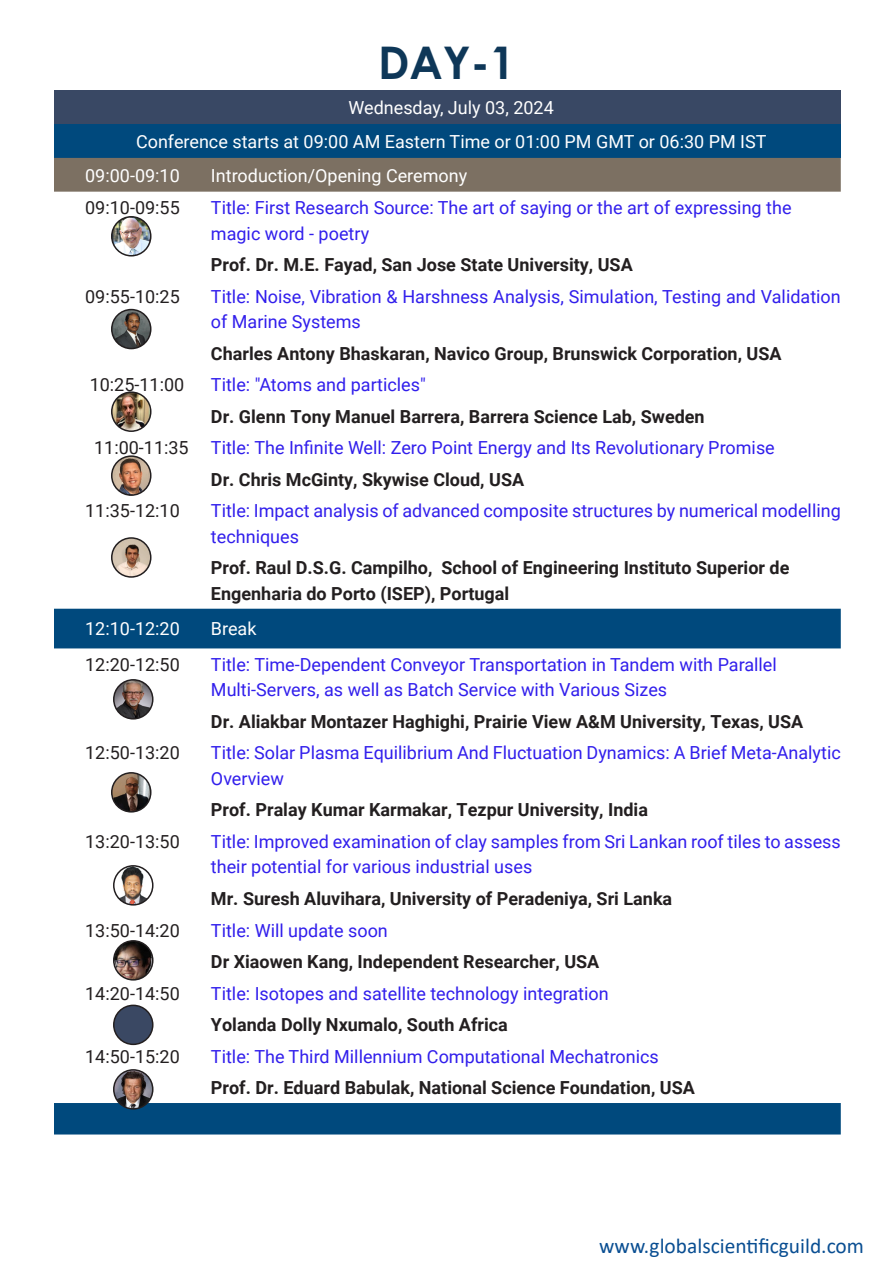
<style>
.page{position:relative;width:893px;height:1263px;background:#fff}
.page>*{position:absolute;margin:0;border:0;box-sizing:border-box;transform-origin:0 0}
.t1{font:700 45px "Century Gothic";color:#0e3758}
.t2{font:21.45px "Calibri";color:#094e92}
.t3{font:18px/25.5px "Roboto";color:#311eec}
.t4{font:700 18px "Roboto";color:#231f20}
.t5{font:18px "Roboto";color:#fff}
.t6{font:18px "Roboto";color:#231f20}
</style>
<div class="page">
<div style="left:54px;top:90px;width:787px;height:34px;background:#394864"></div>
<div style="left:54px;top:124px;width:787px;height:34px;background:#00497d"></div>
<div style="left:54px;top:158px;width:787px;height:34px;background:#7c7062"></div>
<svg style="left:54px;top:609px;width:787px;height:525px"></svg>
<img style="left:114px;top:1070px;width:39px;height:39px;border-radius:20px">
<div style="left:113px;top:1069px;width:41px;height:40px;border:2px solid #231f20;border-radius:50%"></div>
<img style="left:114px;top:941px;width:39px;height:39px;border-radius:20px">
<div style="left:113px;top:940px;width:41px;height:40px;border:2px solid #231f20;border-radius:50%"></div>
<div style="left:114px;top:1005px;width:39px;height:39px;background:#3a4863;border-radius:50%"></div>
<div style="left:113px;top:1004px;width:41px;height:41px;border:2px solid #231f20;border-radius:50%"></div>
<img style="left:112px;top:456px;width:39px;height:39px;border-radius:20px">
<div style="left:111px;top:455px;width:41px;height:41px;border:2px solid #231f20;border-radius:50%"></div>
<img style="left:112px;top:392px;width:39px;height:39px;border-radius:19px">
<div style="left:111px;top:391px;width:41px;height:41px;border:2px solid #231f20;border-radius:50%"></div>
<img style="left:112px;top:310px;width:39px;height:39px;border-radius:19px">
<div style="left:111px;top:309px;width:41px;height:40px;border:2px solid #231f20;border-radius:50%"></div>
<img style="left:112px;top:217px;width:39px;height:39px;border-radius:19px">
<div style="left:111px;top:216px;width:41px;height:41px;border:2px solid #231f20;border-radius:50%"></div>
<img style="left:112px;top:773px;width:39px;height:39px;border-radius:20px">
<div style="left:111px;top:772px;width:41px;height:40px;border:2px solid #231f20;border-radius:50%"></div>
<img style="left:114px;top:866px;width:39px;height:39px;border-radius:19px">
<div style="left:113px;top:865px;width:41px;height:40px;border:2px solid #231f20;border-radius:50%"></div>
<img style="left:112px;top:538px;width:39px;height:39px;border-radius:20px">
<div style="left:111px;top:537px;width:41px;height:41px;border:2px solid #231f20;border-radius:50%"></div>
<img style="left:114px;top:680px;width:39px;height:39px;border-radius:19px">
<div style="left:113px;top:679px;width:41px;height:40px;border:2px solid #231f20;border-radius:50%"></div>
<p class="t1" style="left:378px;top:28px;width:138px">DAY-1</p>
<p class="t5" style="left:348px;top:95px;width:207px">Wednesday, July 03, 2024</p>
<p class="t5" style="left:136px;top:129px;width:632px">Conference starts at 09:00 AM Eastern Time or 01:00 PM GMT or 06:30 PM IST</p>
<p class="t5" style="left:85px;top:162px;width:96px">09:00-09:10</p>
<p class="t5" style="left:211px;top:162px;width:258px">Introduction/Opening Ceremony</p>
<p class="t6" style="left:85px;top:195px;width:96px">09:10-09:55</p>
<p class="t3" style="left:211px;top:194px;width:582px">Title: First Research Source: The art of saying or the art of expressing the</p>
<p class="t3" style="left:211px;top:220px;width:160px">magic word - poetry</p>
<p class="t4" style="left:211px;top:252px;width:423px">Prof. Dr. M.E. Fayad, San Jose State University, USA</p>
<p class="t6" style="left:85px;top:284px;width:96px">09:55-10:25</p>
<p class="t3" style="left:211px;top:283px;width:631px">Title: Noise, Vibration &amp; Harshness Analysis, Simulation, Testing and Validation of Marine Systems</p>
<p class="t4" style="left:211px;top:341px;width:572px">Charles Antony Bhaskaran, Navico Group, Brunswick Corporation, USA</p>
<p class="t6" style="left:90px;top:372px;width:96px">10:25-11:00</p>
<p class="t3" style="left:211px;top:371px;width:216px">Title: "Atoms and particles"</p>
<p class="t4" style="left:211px;top:404px;width:495px">Dr. Glenn Tony Manuel Barrera, Barrera Science Lab, Sweden</p>
<p class="t6" style="left:94px;top:435px;width:96px">11:00-11:35</p>
<p class="t3" style="left:211px;top:434px;width:565px">Title: The Infinite Well: Zero Point Energy and Its Revolutionary Promise</p>
<p class="t4" style="left:211px;top:467px;width:315px">Dr. Chris McGinty, Skywise Cloud, USA</p>
<p class="t6" style="left:85px;top:498px;width:96px">11:35-12:10</p>
<p class="t3" style="left:211px;top:497px;width:631px">Title: Impact analysis of advanced composite structures by numerical modelling techniques</p>
<p class="t4" style="left:211px;top:555px;width:580px">Prof. Raul D.S.G. Campilho, School of Engineering Instituto Superior de</p>
<p class="t4" style="left:211px;top:581px;width:300px">Engenharia do Porto (ISEP), Portugal</p>
<p class="t5" style="left:85px;top:616px;width:96px">12:10-12:20</p>
<p class="t5" style="left:211px;top:616px;width:47px">Break</p>
<p class="t6" style="left:85px;top:652px;width:96px">12:20-12:50</p>
<p class="t3" style="left:211px;top:651px;width:567px">Title: Time-Dependent Conveyor Transportation in Tandem with Parallel<br>Multi-Servers, as well as Batch Service with Various Sizes</p>
<p class="t4" style="left:211px;top:709px;width:594px">Dr. Aliakbar Montazer Haghighi, Prairie View A&amp;M University, Texas, USA</p>
<p class="t6" style="left:85px;top:740px;width:96px">12:50-13:20</p>
<p class="t3" style="left:211px;top:740px;width:631px">Title: Solar Plasma Equilibrium And Fluctuation Dynamics: A Brief Meta-Analytic<br>Overview</p>
<p class="t4" style="left:211px;top:797px;width:438px">Prof. Pralay Kumar Karmakar, Tezpur University, India</p>
<p class="t6" style="left:85px;top:829px;width:96px">13:20-13:50</p>
<p class="t3" style="left:211px;top:828px;width:631px">Title: Improved examination of clay samples from Sri Lankan roof tiles to assess their potential for various industrial uses</p>
<p class="t4" style="left:211px;top:886px;width:463px">Mr. Suresh Aluvihara, University of Peradeniya, Sri Lanka</p>
<p class="t6" style="left:85px;top:917px;width:96px">13:50-14:20</p>
<p class="t3" style="left:211px;top:917px;width:178px">Title: Will update soon</p>
<p class="t4" style="left:211px;top:949px;width:390px">Dr Xiaowen Kang, Independent Researcher, USA</p>
<p class="t6" style="left:85px;top:980px;width:96px">14:20-14:50</p>
<p class="t3" style="left:211px;top:980px;width:399px">Title: Isotopes and satellite technology integration</p>
<p class="t4" style="left:211px;top:1012px;width:298px">Yolanda Dolly Nxumalo, South Africa</p>
<p class="t6" style="left:85px;top:1043px;width:96px">14:50-15:20</p>
<p class="t3" style="left:211px;top:1043px;width:449px">Title: The Third Millennium Computational Mechatronics</p>
<p class="t4" style="left:211px;top:1075px;width:485px">Prof. Dr. Eduard Babulak, National Science Foundation, USA</p>
<p class="t2" style="left:599px;top:1231px;width:266px">www.globalscientificguild.com</p>
</div>
